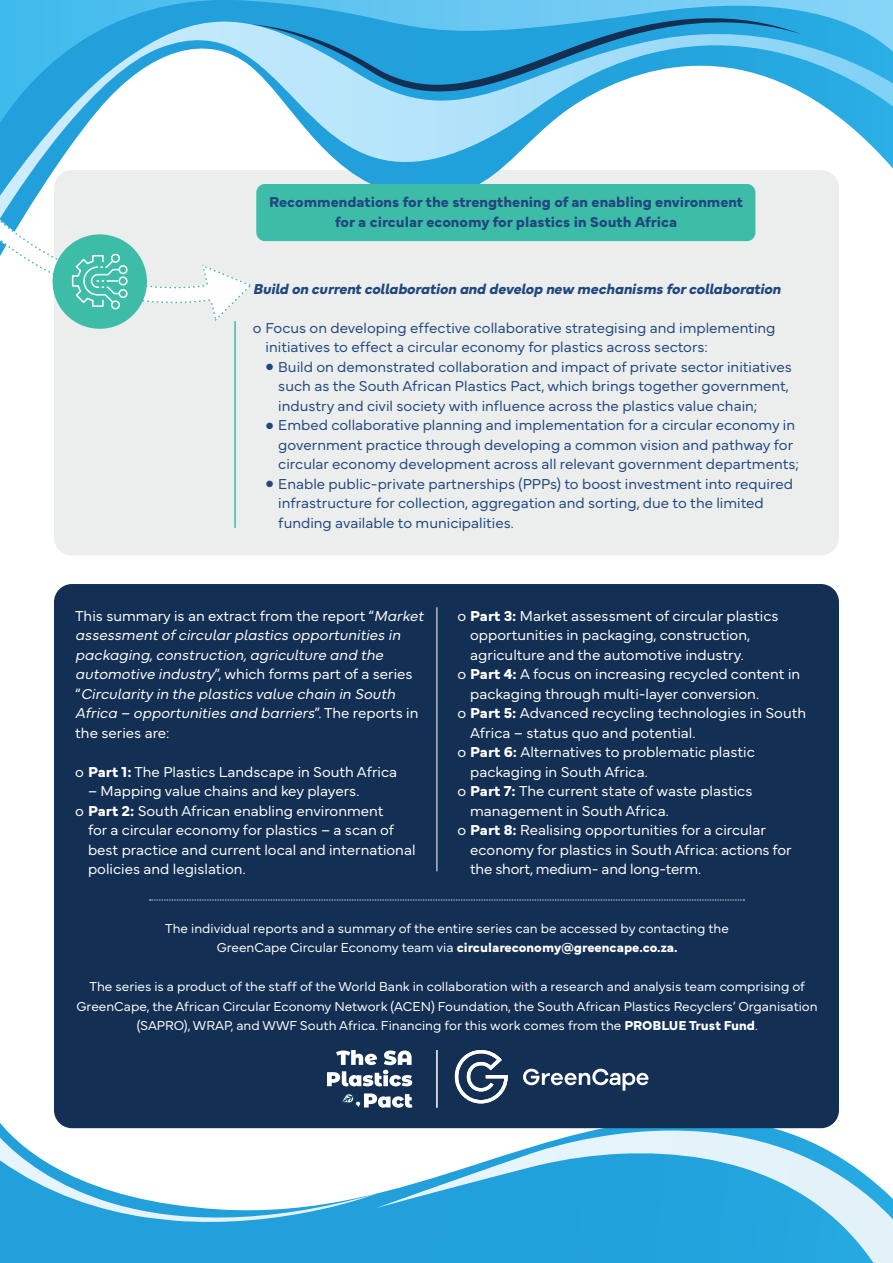
<style>
.page{position:relative;width:893px;height:1263px;background:#fff}
.page>*{position:absolute;margin:0;border:0;box-sizing:border-box;transform-origin:0 0}
.t1{font:300 15px "Mundial";color:#fff}
.t2{font:300 15px/19.5px "Mundial";color:#22477f}
.t3{font:italic 300 15px/19.5px "Mundial";color:#fff}
.t4{font:700 15px/19.5px "Mundial";color:#22477f;text-align:center}
.t5{font:italic 700 15px "Mundial";letter-spacing:-.015em;color:#22477f}
.t6{font:300 13.5px/19.5px "Mundial";color:#fff;text-align:center}
.s1{font-style:normal}
.s2{font-weight:700}
</style>
<div class="page">
<div style="left:54px;top:170px;width:785px;height:385px;background:#ebeeec;border-radius:18px"></div>
<svg style="left:0;top:123px;width:893px;height:96px"></svg>
<svg style="left:0;top:0;width:893px;height:123px"></svg>
<svg style="left:252px;top:18px;width:549px;height:73px;background:#56b1dc"></svg>
<div style="left:53px;top:234px;width:94px;height:95px;background:#3dbda8;border-radius:50%"></div>
<svg style="left:0;top:187px;width:252px;height:134px"></svg>
<div style="left:256px;top:184px;width:499px;height:57px;background:#3dbda8;border-radius:9px"></div>
<hr style="left:234px;top:321px;width:2px;height:207px;background:#3dbda8">
<svg style="left:0;top:1119px;width:837px;height:144px"></svg>
<svg style="left:0;top:1137px;width:376px;height:121px"></svg>
<svg style="left:376px;top:1130px;width:517px;height:133px;background:#65bee6"></svg>
<div style="left:54px;top:584px;width:785px;height:544px;background:#132f53;border-radius:18px"></div>
<hr style="left:436px;top:1050px;width:2px;height:58px;background:#fff">
<svg style="left:327px;top:1050px;width:85px;height:36px"></svg>
<svg style="left:341px;top:1093px;width:71px;height:15px"></svg>
<svg style="left:523px;top:1069px;width:125px;height:21px"></svg>
<svg style="left:455px;top:1050px;width:53px;height:53px"></svg>
<hr style="left:437px;top:607px;width:1px;height:264px;background:#fff">
<svg style="left:150px;top:900px;width:594px;height:1px"></svg>
<p class="t4" style="left:269px;top:191px;width:475px">Recommendations for the strengthening of an enabling environment for a circular economy for plastics in South Africa</p>
<p class="t5" style="left:253px;top:277px;width:529px">Build on current collaboration and develop new mechanisms for collaboration</p>
<p class="t2" style="left:266px;top:317px;width:511px;text-indent:-13px">o Focus on developing effective collaborative strategising and implementing initiatives to effect a circular economy for plastics across sectors:</p>
<p class="t2" style="left:278px;top:356px;width:515px;text-indent:-12px">● Build on demonstrated collaboration and impact of private sector initiatives such as the South African Plastics Pact, which brings together government, industry and civil society with influence across the plastics value chain;</p>
<p class="t2" style="left:278px;top:414px;width:522px;text-indent:-12px">● Embed collaborative planning and implementation for a circular economy in government practice through developing a common vision and pathway for circular economy development across all relevant government departments;</p>
<p class="t2" style="left:278px;top:473px;width:516px;text-indent:-12px">● Enable public-private partnerships (PPPs) to boost investment into required infrastructure for collection, aggregation and sorting, due to the limited funding available to municipalities.</p>
<p class="t3" style="left:75px;top:604px;width:350px"><span class="s1">This summary is an extract from the report “</span>Market assessment of circular plastics opportunities in packaging, construction, agriculture and the automotive industry<span class="s1">”, which forms part of a series “</span>Circularity in the plastics value chain in South Africa – opportunities and barriers<span class="s1">”. The reports in the series are:</span></p>
<p class="t1" style="left:75px;top:760px;width:323px">o <span class="s2">Part 1:</span> The Plastics Landscape in South Africa</p>
<p class="t1" style="left:88px;top:779px;width:273px">– Mapping value chains and key players.</p>
<p class="t1" style="left:75px;top:799px;width:310px">o <span class="s2">Part 2:</span> South African enabling environment</p>
<p class="t1" style="left:88px;top:818px;width:308px">for a circular economy for plastics – a scan of</p>
<p class="t1" style="left:88px;top:838px;width:329px">best practice and current local and international</p>
<p class="t1" style="left:88px;top:857px;width:159px">policies and legislation.</p>
<p class="t1" style="left:457px;top:604px;width:323px">o <span class="s2">Part 3:</span> Market assessment of circular plastics</p>
<p class="t1" style="left:470px;top:623px;width:282px">opportunities in packaging, construction,</p>
<p class="t1" style="left:470px;top:643px;width:275px">agriculture and the automotive industry.</p>
<p class="t1" style="left:457px;top:662px;width:344px">o <span class="s2">Part 4:</span> A focus on increasing recycled content in</p>
<p class="t1" style="left:470px;top:682px;width:290px">packaging through multi-layer conversion.</p>
<p class="t1" style="left:457px;top:701px;width:350px">o <span class="s2">Part 5:</span> Advanced recycling technologies in South</p>
<p class="t1" style="left:470px;top:721px;width:227px">Africa – status quo and potential.</p>
<p class="t1" style="left:457px;top:740px;width:299px">o <span class="s2">Part 6:</span> Alternatives to problematic plastic</p>
<p class="t1" style="left:470px;top:760px;width:179px">packaging in South Africa.</p>
<p class="t1" style="left:457px;top:779px;width:297px">o <span class="s2">Part 7:</span> The current state of waste plastics</p>
<p class="t1" style="left:470px;top:799px;width:200px">management in South Africa.</p>
<p class="t1" style="left:457px;top:818px;width:310px">o <span class="s2">Part 8:</span> Realising opportunities for a circular</p>
<p class="t1" style="left:470px;top:838px;width:323px">economy for plastics in South Africa: actions for</p>
<p class="t1" style="left:470px;top:857px;width:232px">the short, medium- and long-term.</p>
<p class="t6" style="left:165px;top:917px;width:565px">The individual reports and a summary of the entire series can be accessed by contacting the<br>GreenCape Circular Economy team via <span class="s2">circulareconomy@greencape.co.za.</span></p>
<p class="t6" style="left:77px;top:976px;width:743px">The series is a product of the staff of the World Bank in collaboration with a research and analysis team comprising of<br>GreenCape, the African Circular Economy Network (ACEN) Foundation, the South African Plastics Recyclers’ Organisation (SAPRO), WRAP, and WWF South Africa. Financing for this work comes from the <span class="s2">PROBLUE Trust Fund</span>.</p>
</div>
